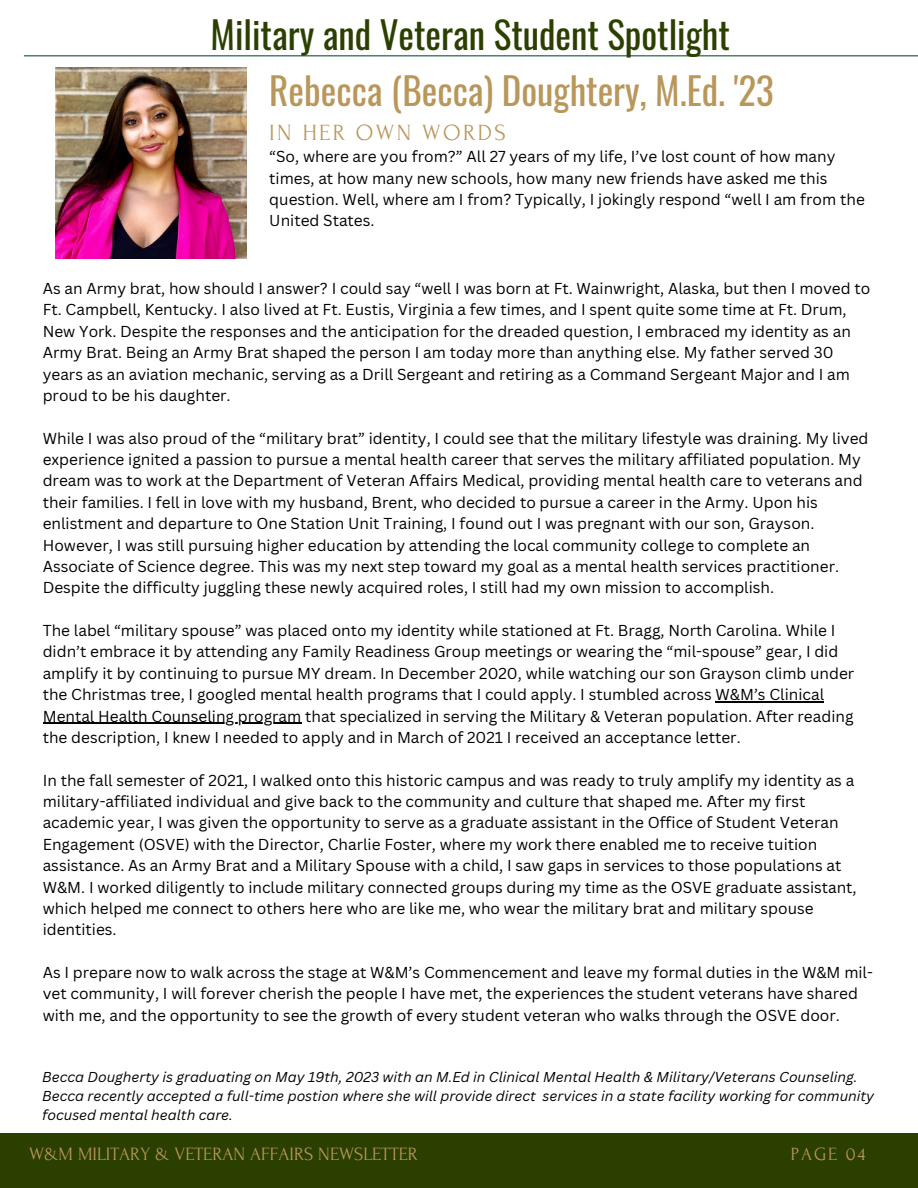
<style>
.page{position:relative;width:918px;height:1188px;background:#fff}
.page>*{position:absolute;margin:0;border:0;box-sizing:border-box;transform-origin:0 0}
.t1{font:37.2px "Oswald";color:#2b4000}
.t2{font:37.2px "Oswald";color:#b9975b}
.t3{font:23.25px "Forum";letter-spacing:.1em;color:#b9975b}
.t4{font:18.75px "Forum";color:#b9975b}
.t5{font:15.45px/21.3px "Canva Sans";color:#000}
.t6{font:italic 13.95px/19.2px "Canva Sans";color:#000}
</style>
<div class="page">
<hr style="left:24px;top:55px;width:894px;height:1px;background:#115740">
<div style="left:0;top:1133px;width:918px;height:55px;background:#2b4000"></div>
<img style="left:56px;top:68px;width:191px;height:191px">
<hr style="left:715px;top:701px;width:109px;height:1px;background:#000">
<hr style="left:43px;top:723px;width:258px;height:1px;background:#000">
<p class="t1" style="left:211px;top:5px;width:521px">Military and Veteran Student Spotlight</p>
<p class="t2" style="left:269px;top:62px;width:506px">Rebecca (Becca) Doughtery, M.Ed. '23</p>
<p class="t3" style="left:269px;top:120px;width:238px">IN HER OWN WORDS</p>
<p class="t5" style="left:269px;top:146px;width:597px">“So, where are you from?” All 27 years of my life, I’ve lost count of how many times, at how many new schools, how many new friends have asked me this question. Well, where am I from? Typically, I jokingly respond “well I am from the United States.</p>
<p class="t5" style="left:43px;top:277px;width:829px">As an Army brat, how should I answer? I could say “well I was born at Ft. Wainwright, Alaska, but then I moved to Ft. Campbell, Kentucky. I also lived at Ft. Eustis, Virginia a few times, and I spent quite some time at Ft. Drum, New York. Despite the responses and the anticipation for the dreaded question, I embraced my identity as an Army Brat. Being an Army Brat shaped the person I am today more than anything else. My father served 30 years as an aviation mechanic, serving as a Drill Sergeant and retiring as a Command Sergeant Major and I am proud to be his daughter.</p>
<p class="t5" style="left:43px;top:427px;width:827px">While I was also proud of the “military brat” identity, I could see that the military lifestyle was draining. My lived experience ignited a passion to pursue a mental health career that serves the military affiliated population. My dream was to work at the Department of Veteran Affairs Medical, providing mental health care to veterans and their families. I fell in love with my husband, Brent, who decided to pursue a career in the Army. Upon his enlistment and departure to One Station Unit Training, I found out I was pregnant with our son, Grayson.<br>However, I was still pursuing higher education by attending the local community college to complete an Associate of Science degree. This was my next step toward my goal as a mental health services practitioner.<br>Despite the difficulty juggling these newly acquired roles, I still had my own mission to accomplish.</p>
<p class="t5" style="left:43px;top:619px;width:813px">The label “military spouse” was placed onto my identity while stationed at Ft. Bragg, North Carolina. While I didn’t embrace it by attending any Family Readiness Group meetings or wearing the “mil-spouse” gear, I did amplify it by continuing to pursue MY dream. In December 2020, while watching our son Grayson climb under the Christmas tree, I googled mental health programs that I could apply. I stumbled across W&amp;M’s Clinical Mental Health Counseling program that specialized in serving the Military &amp; Veteran population. After reading the description, I knew I needed to apply and in March of 2021 I received an acceptance letter.</p>
<p class="t5" style="left:43px;top:769px;width:815px">In the fall semester of 2021, I walked onto this historic campus and was ready to truly amplify my identity as a military-affiliated individual and give back to the community and culture that shaped me. After my first academic year, I was given the opportunity to serve as a graduate assistant in the Office of Student Veteran Engagement (OSVE) with the Director, Charlie Foster, where my work there enabled me to receive tuition assistance. As an Army Brat and a Military Spouse with a child, I saw gaps in services to those populations at W&amp;M. I worked diligently to include military connected groups during my time as the OSVE graduate assistant, which helped me connect to others here who are like me, who wear the military brat and military spouse identities.</p>
<p class="t5" style="left:43px;top:961px;width:832px">As I prepare now to walk across the stage at W&amp;M’s Commencement and leave my formal duties in the W&amp;M mil&shy;vet community, I will forever cherish the people I have met, the experiences the student veterans have shared with me, and the opportunity to see the growth of every student veteran who walks through the OSVE door.</p>
<p class="t6" style="left:42px;top:1067px;width:834px">Becca Dougherty is graduating on May 19th, 2023 with an M.Ed in Clinical Mental Health &amp; Military/Veterans Counseling.<br>Becca recently accepted a full-time postion where she will provide direct services in a state facility working for community focused mental health care.</p>
<p class="t4" style="left:29px;top:1144px;width:390px">W&amp;M MILITARY &amp; VETERAN AFFAIRS NEWSLETTER</p>
<p class="t4" style="left:791px;top:1144px;width:76px">PAGE 04</p>
</div>
